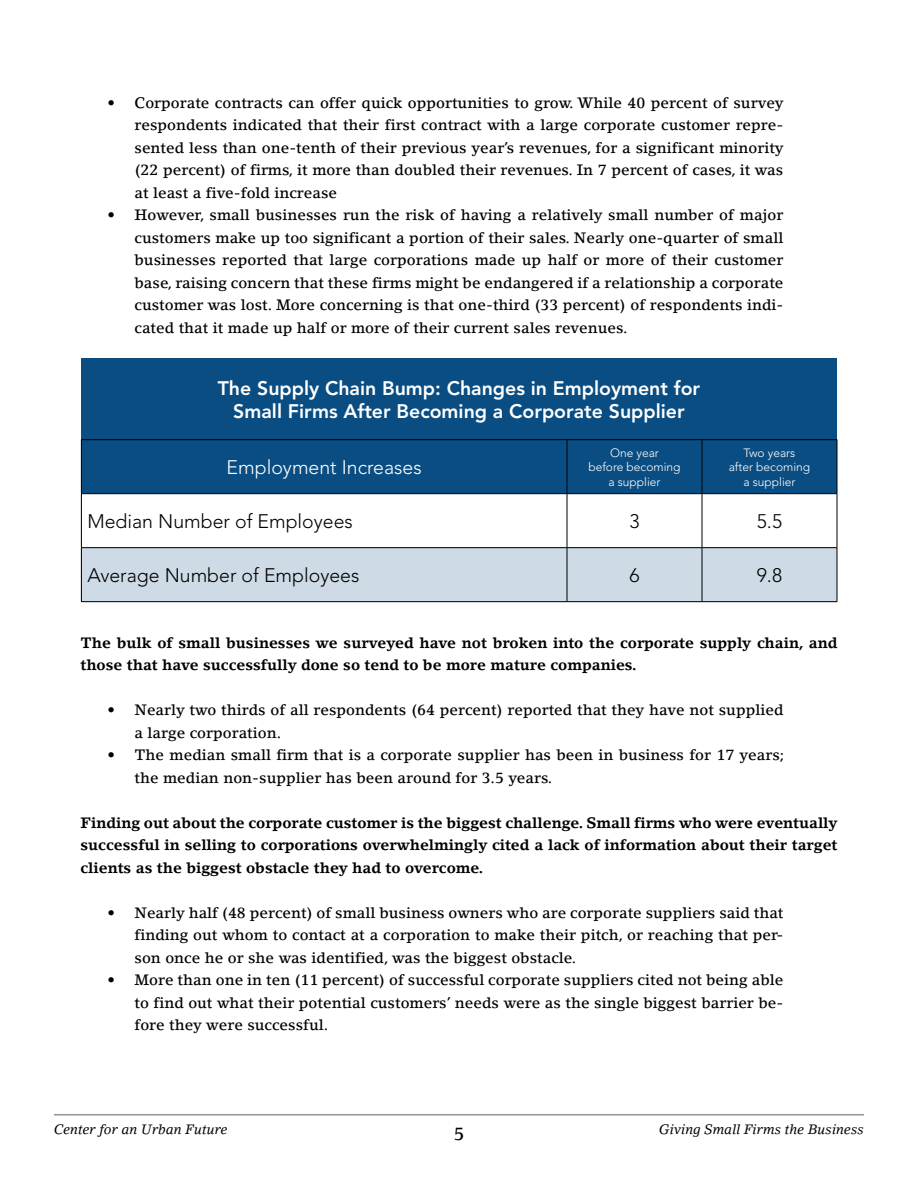
<style>
.page{position:relative;width:918px;height:1188px;background:#fff}
.page>*{position:absolute;margin:0;border:0;box-sizing:border-box;transform-origin:0 0}
.t1{font:800 19.5px/23.4px "Avenir LT Std";color:#fff;text-align:center}
.t2{font:300 19.5px "Avenir LT Std";color:#000}
.t3{font:300 19.5px "Avenir LT Std";color:#fff}
.t4{font:500 18px "Lino Letter";color:#000}
.t5{font:500 15px/22.5px "Lino Letter";color:#000;text-align:justify}
.t6{font:700 15px/22.5px "Lino Letter";color:#000}
.t7{font:italic 13.5px "Lino Letter";color:#000}
.t8{font:300 12px/14.4px "Avenir LT Std";color:#fff;text-align:center}
</style>
<div class="page">
<div style="left:81px;top:358px;width:756px;height:244px;background:#0a4d82"></div>
<svg style="left:82px;top:440px;width:755px;height:161px"></svg>
<hr style="left:81px;top:439px;width:486px;height:1px;background:#000">
<hr style="left:81px;top:440px;width:1px;height:53px;background:#000">
<hr style="left:567px;top:439px;width:135px;height:1px;background:#000">
<hr style="left:567px;top:440px;width:1px;height:53px;background:#000">
<hr style="left:702px;top:439px;width:135px;height:1px;background:#000">
<hr style="left:702px;top:440px;width:1px;height:53px;background:#000">
<hr style="left:837px;top:440px;width:1px;height:53px;background:#000">
<hr style="left:81px;top:493px;width:486px;height:1px;background:#000">
<hr style="left:81px;top:494px;width:1px;height:53px;background:#000">
<hr style="left:567px;top:493px;width:135px;height:1px;background:#000">
<hr style="left:567px;top:494px;width:1px;height:53px;background:#000">
<hr style="left:702px;top:493px;width:135px;height:1px;background:#000">
<hr style="left:702px;top:494px;width:1px;height:53px;background:#000">
<hr style="left:837px;top:494px;width:1px;height:53px;background:#000">
<hr style="left:81px;top:547px;width:486px;height:1px;background:#000">
<hr style="left:81px;top:548px;width:1px;height:53px;background:#000">
<hr style="left:567px;top:547px;width:135px;height:1px;background:#000">
<hr style="left:567px;top:548px;width:1px;height:53px;background:#000">
<hr style="left:702px;top:547px;width:135px;height:1px;background:#000">
<hr style="left:702px;top:548px;width:1px;height:53px;background:#000">
<hr style="left:837px;top:548px;width:1px;height:53px;background:#000">
<hr style="left:81px;top:601px;width:486px;height:1px;background:#000">
<hr style="left:567px;top:601px;width:135px;height:1px;background:#000">
<hr style="left:702px;top:601px;width:135px;height:1px;background:#000">
<hr style="left:54px;top:1114px;width:810px;height:1px;background:#939598">
<hr style="left:54px;top:1115px;width:810px;height:1px;background:#939598">
<p class="t5" style="left:135px;top:91px;width:651px;text-indent:-27px">• Corporate contracts can offer quick opportunities to grow. While 40 percent of survey respondents indicated that their first contract with a large corporate customer repre&shy;sented less than one-tenth of their previous year’s revenues, for a significant minority (22 percent) of firms, it more than doubled their revenues. In 7 percent of cases, it was at least a five-fold increase</p>
<p class="t5" style="left:135px;top:204px;width:651px;text-indent:-27px">• However, small businesses run the risk of having a relatively small number of major customers make up too significant a portion of their sales. Nearly one-quarter of small businesses reported that large corporations made up half or more of their customer base, raising concern that these firms might be endangered if a relationship a corporate customer was lost. More concerning is that one-third (33 percent) of respondents indi&shy;cated that it made up half or more of their current sales revenues.</p>
<h1 class="t1" style="left:218px;top:377px;width:484px">The Supply Chain Bump: Changes in Employment for<br>Small Firms After Becoming a Corporate Supplier</h1>
<h1 class="t3" style="left:227px;top:456px;width:197px">Employment Increases</h1>
<p class="t8" style="left:588px;top:446px;width:94px">One year<br>before becoming a supplier</p>
<p class="t8" style="left:729px;top:446px;width:83px">Two years<br>after becoming a supplier</p>
<h1 class="t2" style="left:87px;top:510px;width:267px">Median Number of Employees</h1>
<h1 class="t2" style="left:629px;top:510px;width:12px">3</h1>
<h1 class="t2" style="left:757px;top:510px;width:27px">5.5</h1>
<h1 class="t2" style="left:87px;top:564px;width:274px">Average Number of Employees</h1>
<h1 class="t2" style="left:629px;top:564px;width:12px">6</h1>
<h1 class="t2" style="left:757px;top:564px;width:27px">9.8</h1>
<p class="t6" style="left:81px;top:631px;width:758px">The bulk of small businesses we surveyed have not broken into the corporate supply chain, and those that have successfully done so tend to be more mature companies.</p>
<p class="t5" style="left:135px;top:699px;width:650px;text-indent:-27px">• Nearly two thirds of all respondents (64 percent) reported that they have not supplied a large corporation.</p>
<p class="t5" style="left:135px;top:744px;width:651px;text-indent:-27px">• The median small firm that is a corporate supplier has been in business for 17 years; the median non-supplier has been around for 3.5 years.</p>
<p class="t6" style="left:81px;top:811px;width:758px;text-align:justify">Finding out about the corporate customer is the biggest challenge. Small firms who were eventually successful in selling to corporations overwhelmingly cited a lack of information about their target clients as the biggest obstacle they had to overcome.</p>
<p class="t5" style="left:135px;top:901px;width:650px;text-indent:-27px">• Nearly half (48 percent) of small business owners who are corporate suppliers said that finding out whom to contact at a corporation to make their pitch, or reaching that per&shy;son once he or she was identified, was the biggest obstacle.</p>
<p class="t5" style="left:135px;top:969px;width:650px;text-indent:-27px">• More than one in ten (11 percent) of successful corporate suppliers cited not being able to find out what their potential customers’ needs were as the single biggest barrier be&shy;fore they were successful.</p>
<p class="t7" style="left:54px;top:1121px;width:175px">Center for an Urban Future</p>
<p class="t7" style="left:659px;top:1121px;width:206px">Giving Small Firms the Business</p>
<p class="t4" style="left:454px;top:1123px;width:12px">5</p>
</div>
